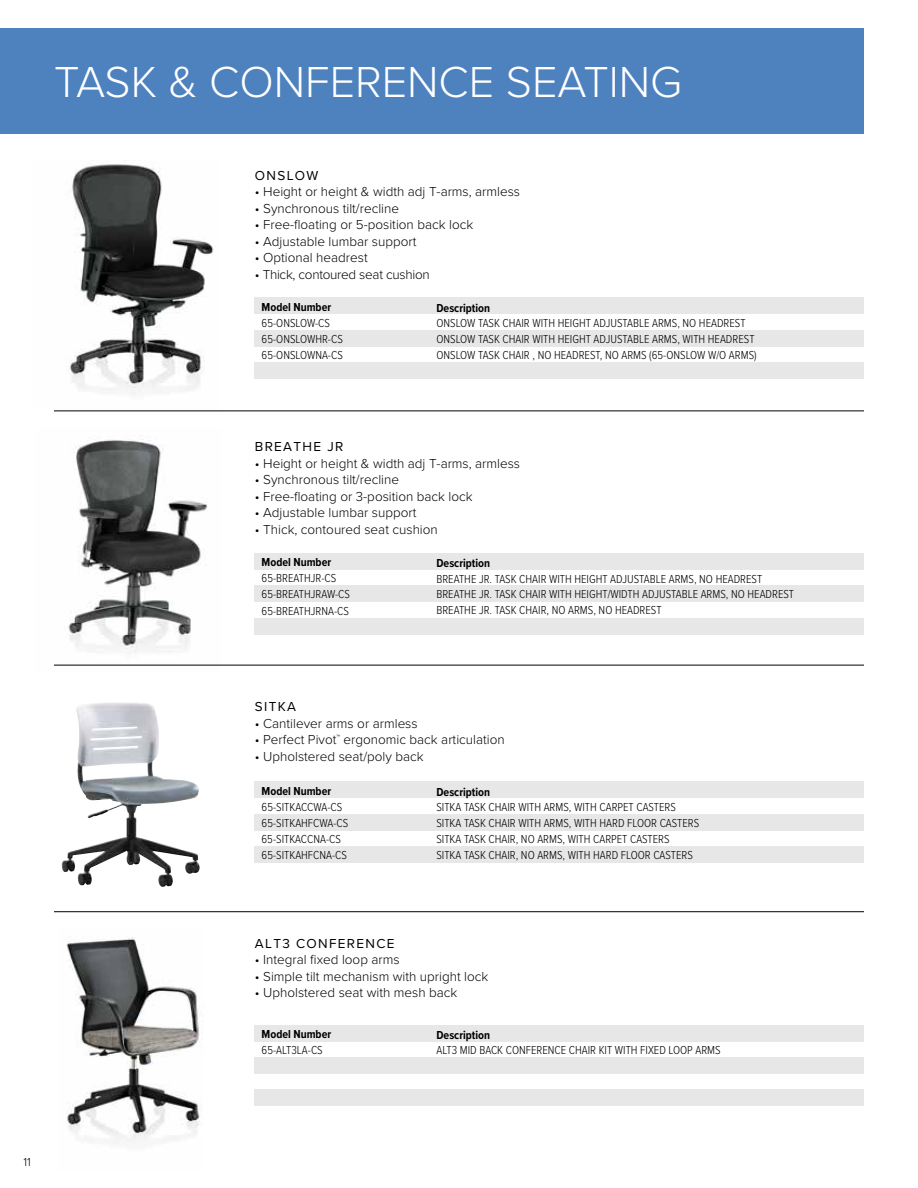
<style>
.page{position:relative;width:918px;height:1188px;background:#fff}
.page>*{position:absolute;margin:0;border:0;box-sizing:border-box;transform-origin:0 0}
.t1{font:300 45px "Proxima Nova";color:#fff}
.t2{font:300 13.5px "Proxima Nova";color:#000}
.t3{font:13.5px "Proxima Nova";letter-spacing:.1em;color:#000}
.t4{font:300 13.5px "Proxima Nova";letter-spacing:-.02em;color:#000}
.t5{font:300 12px/15.8px "Proxima Nova Cond";color:#000}
.t6{font:700 12px "Proxima Nova Cond";color:#000}
.t7{font:300 12px "Proxima Nova";color:#000}
</style>
<div class="page">
<img style="left:69px;top:164px;width:145px;height:231px">
<img style="left:54px;top:438px;width:167px;height:227px">
<img style="left:62px;top:702px;width:104px;height:183px">
<img style="left:66px;top:937px;width:134px;height:207px">
<div style="left:255px;top:298px;width:609px;height:16px;background:#e7e7e8"></div>
<div style="left:255px;top:330px;width:609px;height:16px;background:#e7e7e8"></div>
<div style="left:255px;top:363px;width:609px;height:16px;background:#e7e7e8"></div>
<div style="left:255px;top:553px;width:609px;height:16px;background:#e7e7e8"></div>
<div style="left:255px;top:586px;width:609px;height:16px;background:#e7e7e8"></div>
<div style="left:255px;top:618px;width:609px;height:16px;background:#e7e7e8"></div>
<div style="left:255px;top:782px;width:609px;height:16px;background:#e7e7e8"></div>
<div style="left:255px;top:814px;width:609px;height:16px;background:#e7e7e8"></div>
<div style="left:255px;top:847px;width:609px;height:16px;background:#e7e7e8"></div>
<div style="left:255px;top:1025px;width:609px;height:16px;background:#e7e7e8"></div>
<div style="left:255px;top:1057px;width:609px;height:17px;background:#e7e7e8"></div>
<div style="left:255px;top:1090px;width:609px;height:16px;background:#e7e7e8"></div>
<div style="left:0;top:28px;width:864px;height:106px;background:#4d82bf"></div>
<hr style="left:54px;top:411px;width:810px;height:1px;background:#000">
<hr style="left:54px;top:665px;width:810px;height:1px;background:#000">
<hr style="left:54px;top:911px;width:810px;height:1px;background:#000">
<h1 class="t1" style="left:54px;top:49px;width:630px">TASK &amp; CONFERENCE SEATING</h1>
<p class="t3" style="left:255px;top:165px;width:65px">ONSLOW</p>
<p class="t2" style="left:255px;top:182px;width:267px">• Height or height &amp; width adj T-arms, armless</p>
<p class="t2" style="left:255px;top:198px;width:146px">• Synchronous tilt/recline</p>
<p class="t2" style="left:255px;top:215px;width:220px">• Free-floating or 5-position back lock</p>
<p class="t2" style="left:255px;top:231px;width:163px">• Adjustable lumbar support</p>
<p class="t2" style="left:255px;top:248px;width:114px">• Optional headrest</p>
<p class="t4" style="left:255px;top:264px;width:176px">• Thick, contoured seat cushion</p>
<p class="t6" style="left:262px;top:298px;width:71px">Model Number</p>
<p class="t5" style="left:262px;top:330px;width:83px;line-height:16.2px">65-ONSLOWHR-CS<br>65-ONSLOWNA-CS</p>
<p class="t5" style="left:262px;top:314px;width:70px">65-ONSLOW-CS</p>
<p class="t6" style="left:436px;top:299px;width:55px">Description</p>
<p class="t5" style="left:436px;top:315px;width:322px">ONSLOW TASK CHAIR WITH HEIGHT ADJUSTABLE ARMS, NO HEADREST<br>ONSLOW TASK CHAIR WITH HEIGHT ADJUSTABLE ARMS, WITH HEADREST<br>ONSLOW TASK CHAIR , NO HEADREST, NO ARMS (65-ONSLOW W/O ARMS)</p>
<p class="t3" style="left:255px;top:437px;width:90px">BREATHE JR</p>
<p class="t2" style="left:255px;top:453px;width:267px">• Height or height &amp; width adj T-arms, armless</p>
<p class="t2" style="left:255px;top:470px;width:146px">• Synchronous tilt/recline</p>
<p class="t2" style="left:255px;top:486px;width:219px">• Free-floating or 3-position back lock</p>
<p class="t2" style="left:255px;top:503px;width:163px">• Adjustable lumbar support</p>
<p class="t2" style="left:255px;top:519px;width:185px">• Thick, contoured seat cushion</p>
<p class="t6" style="left:262px;top:553px;width:71px">Model Number</p>
<p class="t5" style="left:262px;top:586px;width:90px;line-height:16.2px">65-BREATHJRAW-CS<br>65-BREATHJRNA-CS</p>
<p class="t5" style="left:262px;top:570px;width:76px">65-BREATHJR-CS</p>
<p class="t6" style="left:436px;top:554px;width:55px">Description</p>
<p class="t5" style="left:436px;top:570px;width:359px">BREATHE JR. TASK CHAIR WITH HEIGHT ADJUSTABLE ARMS, NO HEADREST<br>BREATHE JR. TASK CHAIR WITH HEIGHT/WIDTH ADJUSTABLE ARMS, NO HEADREST<br>BREATHE JR. TASK CHAIR, NO ARMS, NO HEADREST</p>
<p class="t3" style="left:255px;top:697px;width:43px">SITKA</p>
<p class="t2" style="left:255px;top:713px;width:164px">• Cantilever arms or armless</p>
<p class="t2" style="left:255px;top:730px;width:251px">• Perfect Pivot<sup>™</sup> ergonomic back articulation</p>
<p class="t2" style="left:255px;top:746px;width:170px">• Upholstered seat/poly back</p>
<p class="t6" style="left:262px;top:782px;width:71px">Model Number</p>
<p class="t5" style="left:262px;top:814px;width:88px;line-height:16.2px">65-SITKAHFCWA-CS<br>65-SITKACCNA-CS<br>65-SITKAHFCNA-CS</p>
<p class="t5" style="left:262px;top:798px;width:82px">65-SITKACCWA-CS</p>
<p class="t6" style="left:436px;top:783px;width:55px">Description</p>
<p class="t5" style="left:436px;top:799px;width:264px">SITKA TASK CHAIR WITH ARMS, WITH CARPET CASTERS SITKA TASK CHAIR WITH ARMS, WITH HARD FLOOR CASTERS SITKA TASK CHAIR, NO ARMS, WITH CARPET CASTERS<br>SITKA TASK CHAIR, NO ARMS, WITH HARD FLOOR CASTERS</p>
<p class="t3" style="left:255px;top:933px;width:141px">ALT3 CONFERENCE</p>
<p class="t2" style="left:255px;top:950px;width:146px">• Integral fixed loop arms</p>
<p class="t2" style="left:255px;top:966px;width:235px">• Simple tilt mechanism with upright lock</p>
<p class="t2" style="left:255px;top:983px;width:204px">• Upholstered seat with mesh back</p>
<p class="t6" style="left:262px;top:1025px;width:71px">Model Number</p>
<p class="t6" style="left:436px;top:1026px;width:55px">Description</p>
<p class="t5" style="left:436px;top:1042px;width:286px">ALT3 MID BACK CONFERENCE CHAIR KIT WITH FIXED LOOP ARMS</p>
<p class="t5" style="left:262px;top:1041px;width:63px">65-ALT3LA-CS</p>
<p class="t7" style="left:23px;top:1153px;width:9px">11</p>
</div>
